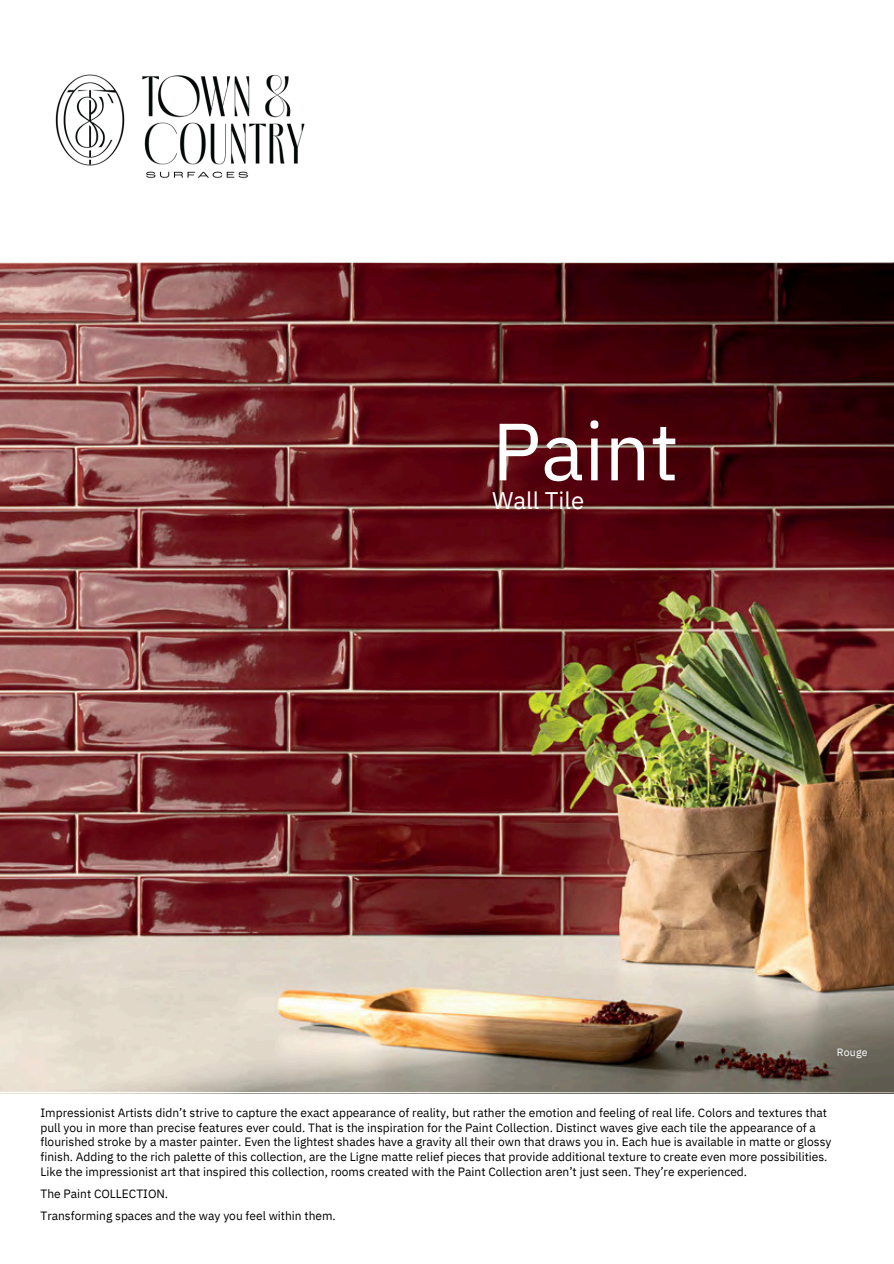
<style>
.page{position:relative;width:894px;height:1264px;background:#fff}
.page>*{position:absolute;margin:0;border:0;box-sizing:border-box;transform-origin:0 0}
.t1{font:81px "IBM Plex Sans";color:#fff}
.t2{font:24px "IBM Plex Sans";color:#fff}
.t3{font:12px/14.7px "IBM Plex Sans";color:#000}
.t4{font:10.5px "IBM Plex Sans";letter-spacing:.015em;color:#fff}
</style>
<div class="page">
<img style="left:0;top:262px;width:893px;height:831px">
<img style="left:161px;top:74px;width:144px;height:105px">
<img style="left:55px;top:74px;width:106px;height:105px">
<h1 class="t1" style="left:492px;top:397px;width:188px">Paint</h1>
<h1 class="t2" style="left:492px;top:484px;width:94px">Wall Tile</h1>
<p class="t4" style="left:836px;top:1045px;width:32px">Rouge</p>
<p class="t3" style="left:40px;top:1105px;width:792px">Impressionist Artists didn’t strive to capture the exact appearance of reality, but rather the emotion and feeling of real life. Colors and textures that pull you in more than precise features ever could. That is the inspiration for the Paint Collection. Distinct waves give each tile the appearance of a flourished stroke by a master painter. Even the lightest shades have a gravity all their own that draws you in. Each hue is available in matte or glossy finish. Adding to the rich palette of this collection, are the Ligne matte relief pieces that provide additional texture to create even more possibilities.<br>Like the impressionist art that inspired this collection, rooms created with the Paint Collection aren’t just seen. They’re experienced.</p>
<p class="t3" style="left:40px;top:1182px;width:297px;line-height:21.3px">The Paint COLLECTION.<br>Transforming spaces and the way you feel within them.</p>
</div>
